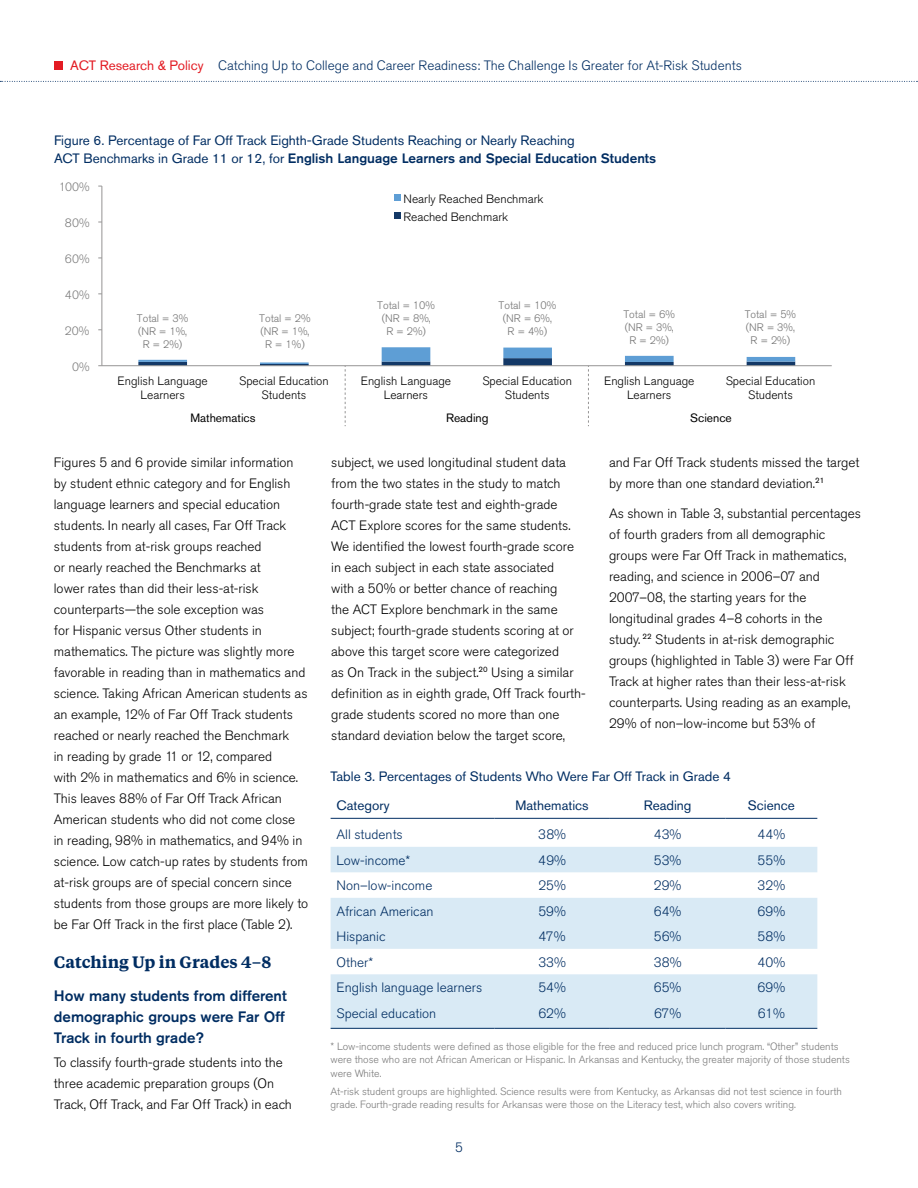
<style>
.page{position:relative;width:918px;height:1188px;background:#fff}
.page>*{position:absolute;margin:0;border:0;box-sizing:border-box;transform-origin:0 0}
.Heading_1{font:600 16.5px "Tiempos Text";color:#002d62}
.Heading_2{font:500 15px/21px "Akzidenz Grotesk Std";color:#002d62}
.Body{font:300 13.5px/21px "Akzidenz Grotesk Std";color:#000}
.Table_Body{font:300 13.5px "Akzidenz Grotesk Std";color:#002d62}
.Table___Figure_Head{font:13.5px/18px "Akzidenz Grotesk Std";color:#002d62}
.Table_Body-2{font:13.5px "Akzidenz Grotesk Std";color:#002d62}
.t1{font:300 12px/14.4px "Akzidenz Grotesk Std";color:#000001;text-align:center}
.t2{font:12px "Akzidenz Grotesk Std";color:#000001}
.t3{font:300 12px "Akzidenz Grotesk Std";letter-spacing:.01em;color:#7b7b7b}
.t4{font:300 10.8px/12.9px "Akzidenz Grotesk Std";color:#727272;text-align:center}
.Table_Note{font:300 10.5px/13.5px "Akzidenz Grotesk Std";color:#7a7a7a}
.s1{font-weight:400;color:#e31b23}
.s2{font-weight:500}
</style>
<div class="page">
<div style="left:54px;top:61px;width:9px;height:9px;background:#e31b23"></div>
<svg style="left:0;top:81px;width:918px;height:1px"></svg>
<hr style="left:101px;top:186px;width:1px;height:180px;background:#959494">
<hr style="left:102px;top:365px;width:730px;height:1px;background:#959494">
<svg style="left:138px;top:347px;width:657px;height:79px"></svg>
<svg style="left:395px;top:213px;width:6px;height:6px"></svg>
<svg style="left:395px;top:195px;width:6px;height:6px"></svg>
<svg style="left:331px;top:847px;width:486px;height:181px;fill:#d9eaf5"></svg>
<hr style="left:331px;top:818px;width:163px;height:1px;background:#002d62">
<hr style="left:494px;top:818px;width:116px;height:1px;background:#002d62">
<hr style="left:610px;top:818px;width:115px;height:1px;background:#002d62">
<hr style="left:725px;top:818px;width:92px;height:1px;background:#002d62">
<hr style="left:331px;top:1028px;width:163px;height:1px;background:#002d62">
<hr style="left:494px;top:1028px;width:116px;height:1px;background:#002d62">
<hr style="left:610px;top:1028px;width:115px;height:1px;background:#002d62">
<hr style="left:725px;top:1028px;width:92px;height:1px;background:#002d62">
<p class="Table_Body" style="left:70px;top:58px;width:673px"><span class="s1">ACT Research &amp; Policy</span> Catching Up to College and Career Readiness: The Challenge Is Greater for At-Risk Students</p>
<p class="Table___Figure_Head" style="left:54px;top:131px;width:604px">Figure 6. Percentage of Far Off Track Eighth-Grade Students Reaching or Nearly Reaching<br>ACT Benchmarks in Grade 11 or 12, for <span class="s2">English Language Learners and Special Education Students</span></p>
<p class="t3" style="left:59px;top:180px;width:32px">100%</p>
<p class="t3" style="left:65px;top:216px;width:26px">80%</p>
<p class="t3" style="left:65px;top:252px;width:26px">60%</p>
<p class="t3" style="left:65px;top:288px;width:26px">40%</p>
<p class="t3" style="left:65px;top:324px;width:26px">20%</p>
<p class="t3" style="left:72px;top:360px;width:19px">0%</p>
<p class="t1" style="left:404px;top:192px;width:142px">Nearly Reached Benchmark</p>
<p class="t4" style="left:137px;top:312px;width:53px">Total = 3% (NR = 1%,<br>R = 2%)</p>
<p class="t4" style="left:259px;top:312px;width:53px">Total = 2% (NR = 1%,<br>R = 1%)</p>
<p class="t1" style="left:404px;top:210px;width:106px">Reached Benchmark</p>
<p class="t4" style="left:377px;top:299px;width:59px">Total = 10% (NR = 8%,<br>R = 2%)</p>
<p class="t4" style="left:499px;top:299px;width:59px">Total = 10% (NR = 6%,<br>R = 4%)</p>
<p class="t4" style="left:623px;top:308px;width:53px">Total = 6% (NR = 3%,<br>R = 2%)</p>
<p class="t4" style="left:745px;top:308px;width:53px">Total = 5% (NR = 3%,<br>R = 2%)</p>
<p class="t1" style="left:118px;top:374px;width:92px">English Language<br>Learners</p>
<p class="t1" style="left:239px;top:374px;width:91px">Special Education<br>Students</p>
<p class="t1" style="left:361px;top:374px;width:92px">English Language<br>Learners</p>
<p class="t1" style="left:482px;top:374px;width:91px">Special Education<br>Students</p>
<p class="t1" style="left:604px;top:374px;width:92px">English Language<br>Learners</p>
<p class="t1" style="left:726px;top:374px;width:91px">Special Education<br>Students</p>
<p class="t2" style="left:190px;top:411px;width:67px">Mathematics</p>
<p class="t2" style="left:446px;top:411px;width:44px">Reading</p>
<p class="t2" style="left:690px;top:411px;width:43px">Science</p>
<p class="Body" style="left:54px;top:452px;width:256px">Figures 5 and 6 provide similar information by student ethnic category and for English language learners and special education students. In nearly all cases, Far Off Track students from at-risk groups reached<br>or nearly reached the Benchmarks at<br>lower rates than did their less-at-risk counterparts—the sole exception was<br>for Hispanic versus Other students in mathematics. The picture was slightly more favorable in reading than in mathematics and science. Taking African American students as an example, 12% of Far Off Track students reached or nearly reached the Benchmark<br>in reading by grade 11 or 12, compared<br>with 2% in mathematics and 6% in science.<br>This leaves 88% of Far Off Track African American students who did not come close in reading, 98% in mathematics, and 94% in science. Low catch-up rates by students from at-risk groups are of special concern since students from those groups are more likely to be Far Off Track in the first place (Table 2).</p>
<p class="Heading_1" style="left:54px;top:950px;width:219px">Catching Up in Grades 4–8</p>
<p class="Heading_2" style="left:54px;top:985px;width:234px">How many students from different demographic groups were Far Off<br>Track in fourth grade?</p>
<p class="Body" style="left:54px;top:1052px;width:240px">To classify fourth-grade students into the three academic preparation groups (On<br>Track, Off Track, and Far Off Track) in each</p>
<p class="Body" style="left:331px;top:452px;width:256px">subject, we used longitudinal student data from the two states in the study to match fourth-grade state test and eighth-grade<br>ACT Explore scores for the same students.<br>We identified the lowest fourth-grade score in each subject in each state associated<br>with a 50% or better chance of reaching<br>the ACT Explore benchmark in the same subject; fourth-grade students scoring at or above this target score were categorized<br>as On Track in the subject.<sup>20</sup> Using a similar definition as in eighth grade, Off Track fourth&shy;grade students scored no more than one standard deviation below the target score,</p>
<p class="Body" style="left:609px;top:452px;width:252px">and Far Off Track students missed the target by more than one standard deviation.<sup>21</sup></p>
<p class="Body" style="left:609px;top:503px;width:254px">As shown in Table 3, substantial percentages of fourth graders from all demographic groups were Far Off Track in mathematics, reading, and science in 2006–07 and 2007–08, the starting years for the longitudinal grades 4–8 cohorts in the<br>study. <sup>22</sup> Students in at-risk demographic groups (highlighted in Table 3) were Far Off Track at higher rates than their less-at-risk counterparts. Using reading as an example, 29% of non–low-income but 53% of</p>
<p class="Table___Figure_Head" style="left:331px;top:767px;width:402px">Table 3. Percentages of Students Who Were Far Off Track in Grade 4</p>
<p class="Table_Body-2" style="left:337px;top:797px;width:55px">Category</p>
<p class="Table_Body-2" style="left:516px;top:797px;width:75px">Mathematics</p>
<p class="Table_Body-2" style="left:644px;top:797px;width:49px">Reading</p>
<p class="Table_Body-2" style="left:748px;top:797px;width:48px">Science</p>
<p class="Table_Body" style="left:337px;top:827px;width:68px">All students</p>
<p class="Table_Body" style="left:538px;top:827px;width:29px">38%</p>
<p class="Table_Body" style="left:654px;top:827px;width:29px">43%</p>
<p class="Table_Body" style="left:758px;top:827px;width:29px">44%</p>
<p class="Table_Body" style="left:337px;top:852px;width:75px">Low-income*</p>
<p class="Table_Body" style="left:538px;top:852px;width:29px">49%</p>
<p class="Table_Body" style="left:654px;top:852px;width:29px">53%</p>
<p class="Table_Body" style="left:758px;top:852px;width:29px">55%</p>
<p class="Table_Body" style="left:337px;top:878px;width:97px">Non–low-income</p>
<p class="Table_Body" style="left:538px;top:878px;width:29px">25%</p>
<p class="Table_Body" style="left:654px;top:878px;width:29px">29%</p>
<p class="Table_Body" style="left:758px;top:878px;width:29px">32%</p>
<p class="Table_Body" style="left:337px;top:903px;width:98px">African American</p>
<p class="Table_Body" style="left:538px;top:903px;width:29px">59%</p>
<p class="Table_Body" style="left:654px;top:903px;width:29px">64%</p>
<p class="Table_Body" style="left:757px;top:903px;width:29px">69%</p>
<p class="Table_Body" style="left:337px;top:929px;width:50px">Hispanic</p>
<p class="Table_Body" style="left:539px;top:929px;width:28px">47%</p>
<p class="Table_Body" style="left:654px;top:929px;width:29px">56%</p>
<p class="Table_Body" style="left:758px;top:929px;width:29px">58%</p>
<p class="Table_Body" style="left:337px;top:954px;width:38px">Other*</p>
<p class="Table_Body" style="left:538px;top:954px;width:29px">33%</p>
<p class="Table_Body" style="left:654px;top:954px;width:29px">38%</p>
<p class="Table_Body" style="left:757px;top:954px;width:29px">40%</p>
<p class="Table_Body" style="left:337px;top:980px;width:147px">English language learners</p>
<p class="Table_Body" style="left:538px;top:980px;width:29px">54%</p>
<p class="Table_Body" style="left:654px;top:980px;width:29px">65%</p>
<p class="Table_Body" style="left:757px;top:980px;width:29px">69%</p>
<p class="Table_Body" style="left:337px;top:1005px;width:101px">Special education</p>
<p class="Table_Body" style="left:538px;top:1005px;width:29px">62%</p>
<p class="Table_Body" style="left:654px;top:1005px;width:29px">67%</p>
<p class="Table_Body" style="left:758px;top:1005px;width:29px">61%</p>
<p class="Table_Note" style="left:331px;top:1040px;width:521px">* Low-income students were defined as those eligible for the free and reduced price lunch program. “Other” students were those who are not African American or Hispanic. In Arkansas and Kentucky, the greater majority of those students were White.</p>
<p class="Table_Note" style="left:331px;top:1085px;width:513px">At-risk student groups are highlighted. Science results were from Kentucky, as Arkansas did not test science in fourth grade. Fourth-grade reading results for Arkansas were those on the Literacy test, which also covers writing.</p>
<p class="Table_Body" style="left:455px;top:1140px;width:9px">5</p>
</div>
